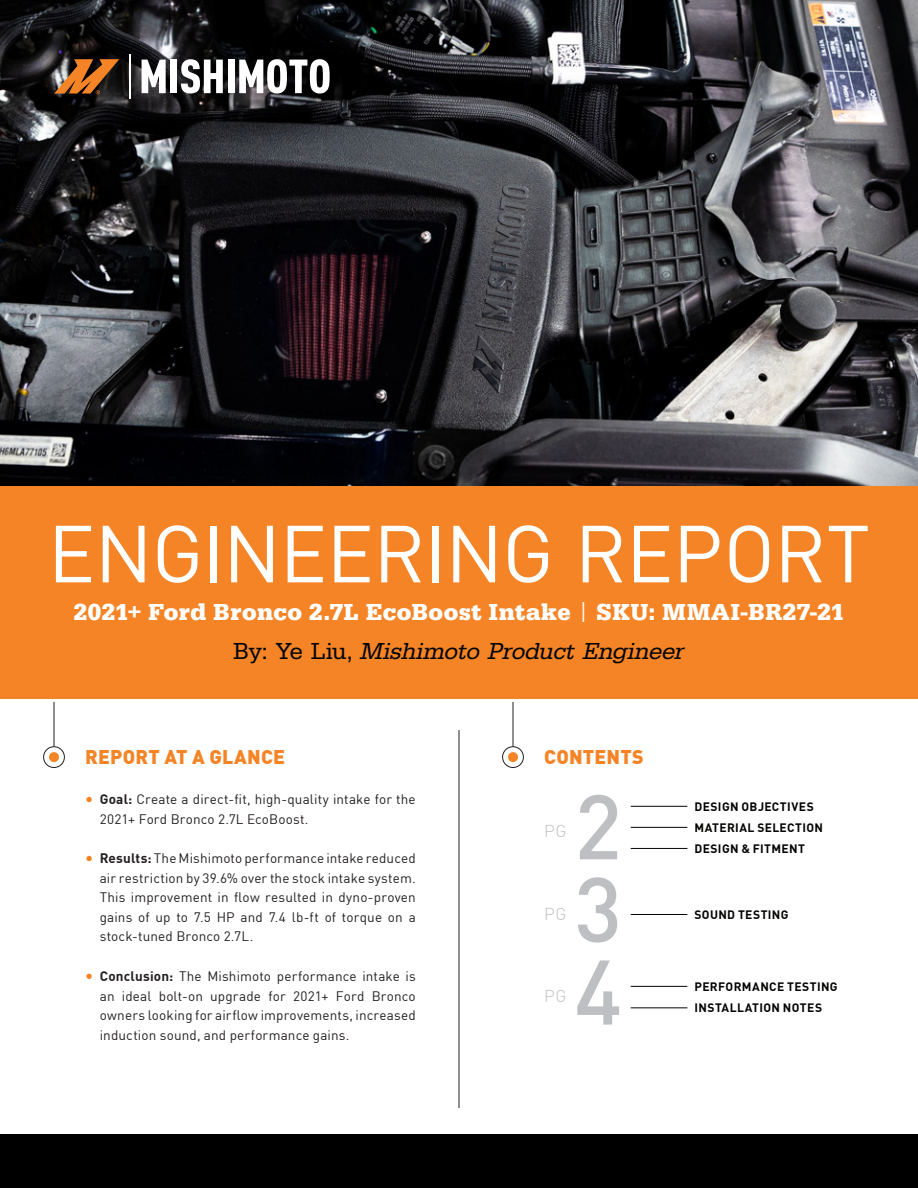
<style>
.page{position:relative;width:918px;height:1188px;background:#fff}
.page>*{position:absolute;margin:0;border:0;box-sizing:border-box;transform-origin:0 0}
.Numbers{font:500 90px "DINOT";color:#bebfc2}
.t1{font:79.5px "DINOT";letter-spacing:-.01em;color:#fff}
.t2{font:700 24px "Egyptienne URW";letter-spacing:.015em;color:#fff}
.t3{font:italic 24px "Egyptienne URW";color:#040503}
.Headers{font:900 19.5px "DINOT";letter-spacing:.01em;color:#f58426}
.Numbers-2{font:300 16.8px "DINOT";color:#bebfc2}
.Body_Din_OT{font:13.5px/19.5px "DINOT";letter-spacing:.01em;color:#231f20;text-align:justify}
.Chapter_Names{font:700 12px "DINOT";letter-spacing:.03em;color:#040503}
.s1{font-weight:300}
.s2{font-style:normal}
.s3{font-weight:700}
</style>
<div class="page">
<div style="left:0;top:483px;width:918px;height:216px;background:#f58426"></div>
<hr style="left:54px;top:702px;width:1px;height:45px;background:#231f20">
<hr style="left:513px;top:702px;width:1px;height:45px;background:#231f20">
<div style="left:49px;top:752px;width:10px;height:10px;background:#f58426;border-radius:50%"></div>
<div style="left:508px;top:752px;width:10px;height:10px;background:#f58426;border-radius:50%"></div>
<div style="left:43px;top:747px;width:22px;height:21px;border:1px solid #231f20;border-radius:50%"></div>
<div style="left:502px;top:747px;width:22px;height:21px;border:1px solid #231f20;border-radius:50%"></div>
<hr style="left:459px;top:730px;width:1px;height:378px;background:#231f20">
<img style="left:0;top:0;width:918px;height:486px">
<div style="left:0;top:1134px;width:918px;height:54px;background:#000001"></div>
<hr style="left:631px;top:806px;width:56px;height:1px;background:#040503">
<hr style="left:631px;top:827px;width:56px;height:1px;background:#040503">
<hr style="left:631px;top:848px;width:56px;height:1px;background:#040503">
<hr style="left:631px;top:914px;width:56px;height:1px;background:#040503">
<hr style="left:631px;top:986px;width:56px;height:1px;background:#040503">
<hr style="left:631px;top:1008px;width:56px;height:1px;background:#040503">
<svg style="left:86px;top:797px;width:6px;height:5px"></svg>
<svg style="left:86px;top:856px;width:6px;height:5px"></svg>
<svg style="left:86px;top:974px;width:6px;height:5px"></svg>
<svg style="left:142px;top:60px;width:24px;height:33px"></svg>
<div style="left:171px;top:60px;width:6px;height:33px;background:#fff"></div>
<svg style="left:181px;top:59px;width:42px;height:34px"></svg>
<div style="left:228px;top:60px;width:6px;height:33px;background:#fff"></div>
<svg style="left:239px;top:59px;width:91px;height:35px"></svg>
<svg style="left:54px;top:59px;width:65px;height:35px;background:#8e592d"></svg>
<hr style="left:130px;top:54px;width:1px;height:45px;background:#fff">
<p class="t1" style="left:48px;top:493px;width:824px">ENGINEERING REPORT</p>
<p class="t2" style="left:74px;top:598px;width:772px">2021+ Ford Bronco 2.7L EcoBoost Intake <span class="s1">|</span> SKU: MMAI-BR27-21</p>
<p class="t3" style="left:233px;top:637px;width:453px"><span class="s2">By: Ye Liu,</span> Mishimoto Product Engineer</p>
<p class="Headers" style="left:85px;top:741px;width:201px">REPORT AT A GLANCE</p>
<p class="Headers" style="left:544px;top:741px;width:101px">CONTENTS</p>
<p class="Numbers" style="left:574px;top:757px;width:49px">2</p>
<p class="Numbers" style="left:574px;top:840px;width:49px">3</p>
<p class="Numbers" style="left:574px;top:922px;width:49px">4</p>
<p class="Body_Din_OT" style="left:100px;top:788px;width:318px"><span class="s3">Goal:</span> Create a direct-fit, high-quality intake for the<br>2021+ Ford Bronco 2.7L EcoBoost.</p>
<p class="Body_Din_OT" style="left:100px;top:848px;width:318px"><span class="s3">Results:</span> The Mishimoto performance intake reduced air restriction by 39.6% over the stock intake system.<br>This improvement in flow resulted in dyno-proven gains of up to 7.5 HP and 7.4 lb-ft of torque on a stock-tuned Bronco 2.7L.</p>
<p class="Body_Din_OT" style="left:100px;top:965px;width:318px"><span class="s3">Conclusion:</span> The Mishimoto performance intake is an ideal bolt-on upgrade for 2021+ Ford Bronco owners looking for airflow improvements, increased induction sound, and performance gains.</p>
<p class="Numbers-2" style="left:544px;top:818px;width:24px">PG</p>
<p class="Numbers-2" style="left:544px;top:901px;width:24px">PG</p>
<p class="Numbers-2" style="left:544px;top:984px;width:24px">PG</p>
<p class="Chapter_Names" style="left:694px;top:797px;width:121px">DESIGN OBJECTIVES</p>
<p class="Chapter_Names" style="left:694px;top:818px;width:130px">MATERIAL SELECTION</p>
<p class="Chapter_Names" style="left:694px;top:839px;width:112px">DESIGN &amp; FITMENT</p>
<p class="Chapter_Names" style="left:694px;top:905px;width:96px">SOUND TESTING</p>
<p class="Chapter_Names" style="left:694px;top:977px;width:145px">PERFORMANCE TESTING</p>
<p class="Chapter_Names" style="left:694px;top:999px;width:129px">INSTALLATION NOTES</p>
</div>
